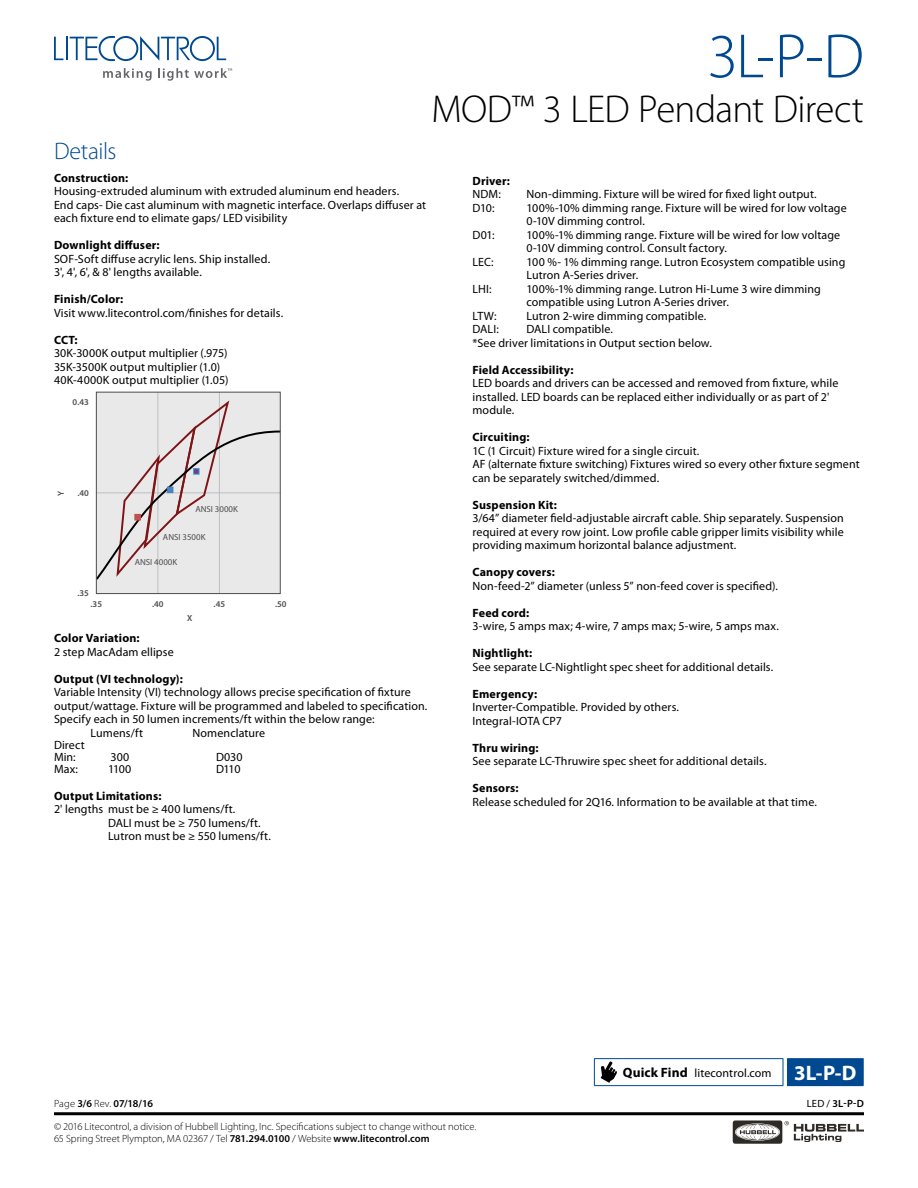
<style>
.page{position:relative;width:918px;height:1188px;background:#fff}
.page>*{position:absolute;margin:0;border:0;box-sizing:border-box;transform-origin:0 0}
.t1{font:300 63px "Myriad Pro";color:#004990}
.t2{font:300 39px "Myriad Pro";letter-spacing:-.02em;color:#000}
.t3{font:300 24px "Myriad Pro";letter-spacing:-.015em;color:#004990}
.t4{font:12px/13.5px "Myriad Pro";letter-spacing:.005em;color:#000}
.t5{font:700 12px "Myriad Pro";letter-spacing:.015em;color:#000}
.t6{font:300 10.5px/12.6px "Myriad Pro";color:#000}
.t7{font:600 10.5px "Myriad Pro";letter-spacing:-.02em;color:#000}
.t8{font:8.85px "Myriad Pro";color:#4d4d4f}
.t9{font:600 8.85px "Myriad Pro";color:#4d4d4f}
.s1{font-weight:700;font-size:13.5px}
.s2{font-weight:700;font-size:21px;color:#fff}
.s3{font-weight:300}
.s4{font-weight:400}
.s5{font-weight:600}
</style>
<div class="page">
<hr style="left:54px;top:1112px;width:810px;height:3px;background:#000">
<svg style="left:733px;top:1120px;width:131px;height:24px"></svg>
<svg style="left:54px;top:37px;width:10px;height:23px"></svg>
<hr style="left:66px;top:37px;width:2px;height:23px;background:#004990">
<svg style="left:70px;top:36px;width:156px;height:25px"></svg>
<svg style="left:103px;top:68px;width:49px;height:13px"></svg>
<svg style="left:158px;top:68px;width:74px;height:13px"></svg>
<div style="left:788px;top:1059px;width:75px;height:27px;background:#004990"></div>
<hr style="left:623px;top:1058px;width:160px;height:1px;background:#004990">
<hr style="left:623px;top:1085px;width:160px;height:1px;background:#004990">
<hr style="left:787px;top:1058px;width:77px;height:1px;background:#004990">
<svg style="left:783px;top:1059px;width:5px;height:26px"></svg>
<svg style="left:863px;top:1059px;width:1px;height:26px"></svg>
<hr style="left:787px;top:1085px;width:77px;height:1px;background:#004990">
<svg style="left:594px;top:1058px;width:29px;height:28px"></svg>
<div style="left:96px;top:392px;width:184px;height:202px;background:#e9e9ea"></div>
<hr style="left:219px;top:392px;width:1px;height:202px;background:#bcbec0">
<hr style="left:157px;top:392px;width:1px;height:202px;background:#bcbec0">
<div style="left:96px;top:392px;width:185px;height:202px;border:1px solid #4d4d4f"></div>
<svg style="left:95px;top:400px;width:186px;height:182px"></svg>
<div style="left:193px;top:468px;width:7px;height:7px;border:1px solid #48aac4"></div>
<h1 class="t1" style="left:707px;top:18px;width:158px">3L-P-D</h1>
<h2 class="t2" style="left:431px;top:86px;width:434px">MOD™ 3 LED Pendant Direct</h2>
<h3 class="t3" style="left:54px;top:137px;width:64px">Details</h3>
<p class="t5" style="left:54px;top:170px;width:76px">Construction:</p>
<p class="t4" style="left:54px;top:184px;width:374px">Housing-extruded aluminum with extruded aluminum end headers.<br>End caps- Die cast aluminum with magnetic interface. Overlaps diffuser at each fixture end to elimate gaps/ LED visibility</p>
<p class="t5" style="left:54px;top:237px;width:107px">Downlight diffuser:</p>
<p class="t4" style="left:54px;top:252px;width:218px">SOF-Soft diffuse acrylic lens. Ship installed.<br>3', 4', 6', &amp; 8' lengths available.</p>
<p class="t5" style="left:54px;top:291px;width:71px">Finish/Color:</p>
<p class="t4" style="left:54px;top:306px;width:231px">Visit www.litecontrol.com/finishes for details.</p>
<p class="t5" style="left:54px;top:332px;width:25px">CCT:</p>
<p class="t4" style="left:54px;top:346px;width:176px">30K-3000K output multiplier (.975)<br>35K-3500K output multiplier (1.0)<br>40K-4000K output multiplier (1.05)</p>
<p class="t9" style="left:73px;top:396px;width:18px">0.43</p>
<p class="t9" style="left:55px;top:496px;width:7px;rotate:-90deg">Y</p>
<p class="t9" style="left:77px;top:487px;width:13px">.40</p>
<p class="t9" style="left:77px;top:588px;width:13px">.35</p>
<p class="t8" style="left:195px;top:504px;width:44px">ANSI 3000K</p>
<p class="t8" style="left:163px;top:532px;width:44px">ANSI 3500K</p>
<p class="t8" style="left:135px;top:557px;width:44px">ANSI 4000K</p>
<p class="t9" style="left:91px;top:599px;width:13px">.35</p>
<p class="t9" style="left:152px;top:599px;width:13px">.40</p>
<p class="t9" style="left:214px;top:599px;width:13px">.45</p>
<p class="t9" style="left:275px;top:599px;width:13px">.50</p>
<p class="t9" style="left:187px;top:612px;width:7px">X</p>
<p class="t5" style="left:54px;top:630px;width:87px">Color Variation:</p>
<p class="t4" style="left:54px;top:645px;width:121px">2 step MacAdam ellipse</p>
<p class="t5" style="left:54px;top:671px;width:130px">Output (VI technology):</p>
<p class="t4" style="left:54px;top:685px;width:358px">Variable Intensity (VI) technology allows precise specification of fixture</p>
<p class="t4" style="left:54px;top:699px;width:375px">output/wattage. Fixture will be programmed and labeled to specification.</p>
<p class="t4" style="left:54px;top:712px;width:322px">Specify each in 50 lumen increments/ft within the below range:</p>
<p class="t4" style="left:91px;top:726px;width:54px">Lumens/ft</p>
<p class="t4" style="left:193px;top:726px;width:74px">Nomenclature</p>
<p class="t4" style="left:54px;top:738px;width:32px;line-height:12px">Direct<br>Min:</p>
<p class="t4" style="left:111px;top:750px;width:20px">300</p>
<p class="t4" style="left:216px;top:750px;width:28px">D030</p>
<p class="t4" style="left:54px;top:762px;width:26px">Max:</p>
<p class="t4" style="left:108px;top:762px;width:25px">1100</p>
<p class="t4" style="left:216px;top:762px;width:26px">D110</p>
<p class="t5" style="left:54px;top:788px;width:109px">Output Limitations:</p>
<p class="t4" style="left:108px;top:802px;width:164px;text-indent:-54px">2' lengths must be ≥ 400 lumens/ft.<br>DALI must be ≥ 750 lumens/ft.<br>Lutron must be ≥ 550 lumens/ft.</p>
<p class="t5" style="left:472px;top:173px;width:39px">Driver:</p>
<p class="t4" style="left:472px;top:187px;width:30px">NDM:</p>
<p class="t4" style="left:526px;top:187px;width:292px">Non-dimming. Fixture will be wired for fixed light output.</p>
<p class="t4" style="left:472px;top:201px;width:24px">D10:</p>
<p class="t4" style="left:526px;top:201px;width:322px">100%-10% dimming range. Fixture will be wired for low voltage<br>0-10V dimming control.</p>
<p class="t4" style="left:472px;top:228px;width:24px">D01:</p>
<p class="t4" style="left:526px;top:228px;width:315px">100%-1% dimming range. Fixture will be wired for low voltage<br>0-10V dimming control. Consult factory.</p>
<p class="t4" style="left:472px;top:255px;width:23px">LEC:</p>
<p class="t4" style="left:526px;top:255px;width:320px">100 %- 1% dimming range. Lutron Ecosystem compatible using<br>Lutron A-Series driver.</p>
<p class="t4" style="left:472px;top:282px;width:21px">LHI:</p>
<p class="t4" style="left:526px;top:282px;width:296px">100%-1% dimming range. Lutron Hi-Lume 3 wire dimming compatible using Lutron A-Series driver.</p>
<p class="t4" style="left:472px;top:309px;width:25px">LTW:</p>
<p class="t4" style="left:526px;top:309px;width:181px">Lutron 2-wire dimming compatible.</p>
<p class="t4" style="left:472px;top:322px;width:28px">DALI:</p>
<p class="t4" style="left:472px;top:322px;width:241px;text-indent:54px">DALI compatible.<br>*See driver limitations in Output section below.</p>
<p class="t5" style="left:472px;top:362px;width:103px">Field Accessibility:</p>
<p class="t4" style="left:472px;top:376px;width:367px">LED boards and drivers can be accessed and removed from fixture, while installed. LED boards can be replaced either individually or as part of 2' module.</p>
<p class="t5" style="left:472px;top:429px;width:59px">Circuiting:</p>
<p class="t4" style="left:472px;top:444px;width:389px">1C (1 Circuit) Fixture wired for a single circuit.<br>AF (alternate fixture switching) Fixtures wired so every other fixture segment can be separately switched/dimmed.</p>
<p class="t5" style="left:472px;top:497px;width:86px">Suspension Kit:</p>
<p class="t4" style="left:472px;top:511px;width:373px;text-align:justify">3/64” diameter field-adjustable aircraft cable. Ship separately. Suspension required at every row joint. Low profile cable gripper limits visibility while providing maximum horizontal balance adjustment.</p>
<p class="t5" style="left:472px;top:564px;width:84px">Canopy covers:</p>
<p class="t4" style="left:472px;top:579px;width:307px">Non-feed-2” diameter (unless 5” non-feed cover is specified).</p>
<p class="t5" style="left:472px;top:605px;width:58px">Feed cord:</p>
<p class="t4" style="left:472px;top:619px;width:308px">3-wire, 5 amps max; 4-wire, 7 amps max; 5-wire, 5 amps max.</p>
<p class="t5" style="left:472px;top:645px;width:61px">Nightlight:</p>
<p class="t4" style="left:472px;top:660px;width:302px">See separate LC-Nightlight spec sheet for additional details.</p>
<p class="t5" style="left:472px;top:686px;width:66px">Emergency:</p>
<p class="t4" style="left:472px;top:700px;width:208px">Inverter-Compatible. Provided by others.<br>Integral-IOTA CP7</p>
<p class="t5" style="left:472px;top:740px;width:68px">Thru wiring:</p>
<p class="t4" style="left:472px;top:754px;width:296px">See separate LC-Thruwire spec sheet for additional details.</p>
<p class="t5" style="left:472px;top:780px;width:48px">Sensors:</p>
<p class="t4" style="left:472px;top:795px;width:346px">Release scheduled for 2Q16. Information to be available at that time.</p>
<p class="t4" style="left:623px;top:1066px;width:235px"><span class="s1">Quick Find</span> litecontrol.com <span class="s2">3L-P-D</span></p>
<p class="t7" style="left:54px;top:1096px;width:100px"><span class="s3">Page</span> 3/6 <span class="s3">Rev.</span> 07/18/16</p>
<p class="t7" style="left:807px;top:1096px;width:59px"><span class="s4">LED /</span> 3L-P-D</p>
<p class="t6" style="left:54px;top:1120px;width:424px">© 2016 Litecontrol, a division of Hubbell Lighting, Inc. Specifications subject to change without notice.<br>65 Spring Street Plympton, MA 02367 / Tel <span class="s5">781.294.0100</span> / Website <span class="s5">www.litecontrol.com</span></p>
</div>
